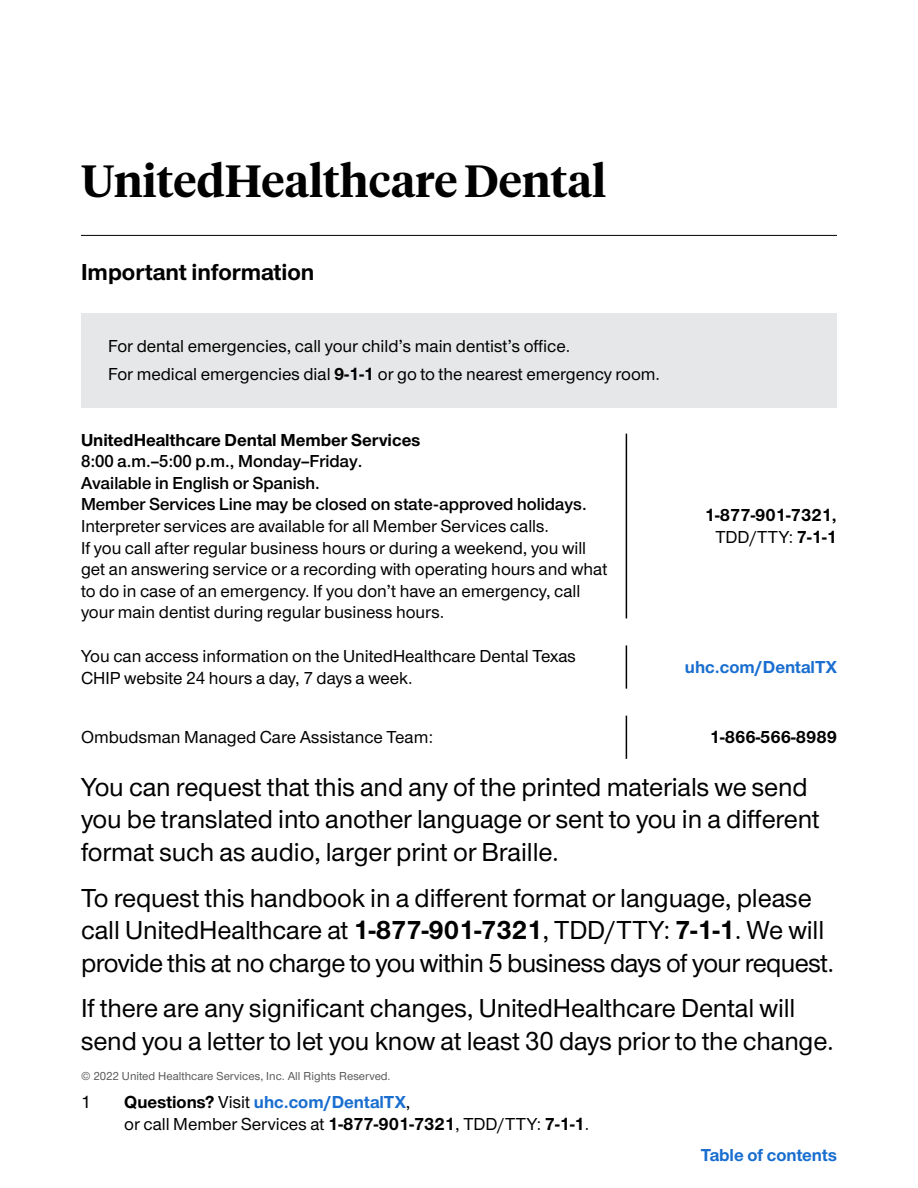
<style>
.page{position:relative;width:918px;height:1188px;background:#fff}
.page>*{position:absolute;margin:0;border:0;box-sizing:border-box;transform-origin:0 0}
.Head_1___30pt{font:600 45px "UHC Serif Headline";color:#000}
.Body___18pt{font:500 27px/32.4px "UHC Sans";letter-spacing:-.005em;color:#000}
.Head_3___16pt{font:700 24px "UHC Sans";color:#000}
.Body{font:500 18px/21.6px "UHC Sans";color:#000}
.Body_BEFORE_bullet{font:500 18px "UHC Sans";color:#000}
.Body-2{font:700 18px/21.6px "UHC Sans";color:#000;text-align:center}
.Body-3{font:700 18px "UHC Sans";color:#196ecf}
.codes_______8pt{font:500 12px "UHC Sans";color:#58595b}
.s1{font-weight:700}
.s2{font-weight:600}
.s3{font-weight:500}
.s4{font-weight:700;color:#196ecf}
</style>
<div class="page">
<hr style="left:81px;top:235px;width:756px;height:1px;background:#000">
<div style="left:81px;top:313px;width:756px;height:94px;background:#e6e7e8"></div>
<hr style="left:626px;top:434px;width:1px;height:184px;background:#000">
<hr style="left:626px;top:645px;width:1px;height:44px;background:#000">
<hr style="left:626px;top:716px;width:1px;height:43px;background:#000">
<p class="Head_1___30pt" style="left:81px;top:150px;width:527px">UnitedHealthcare Dental</p>
<p class="Head_3___16pt" style="left:81px;top:256px;width:235px">Important information</p>
<p class="Body_BEFORE_bullet" style="left:108px;top:334px;width:464px">For dental emergencies, call your child’s main dentist’s office.</p>
<p class="Body_BEFORE_bullet" style="left:108px;top:362px;width:554px">For medical emergencies dial <span class="s1">9-1-1</span> or go to the nearest emergency room.</p>
<p class="Body" style="left:81px;top:428px;width:528px"><span class="s1">UnitedHealthcare Dental Member Services<br></span><span class="s2">8:00 a.m.–5:00 p.m., Monday–Friday.<br>Available in English or Spanish.<br>Member Services Line may be closed on state-approved holidays.<br></span>Interpreter services are available for all Member Services calls.<br>If you call after regular business hours or during a weekend, you will get an answering service or a recording with operating hours and what to do in case of an emergency. If you don’t have an emergency, call your main dentist during regular business hours.</p>
<p class="Body-2" style="left:705px;top:504px;width:134px">1-877-901-7321,<br><span class="s3">TDD/TTY:</span> 7-1-1</p>
<p class="Body" style="left:81px;top:645px;width:497px">You can access information on the UnitedHealthcare Dental Texas<br>CHIP website 24 hours a day, 7 days a week.</p>
<p class="Body-3" style="left:685px;top:655px;width:154px">uhc.com/DentalTX</p>
<p class="Body" style="left:81px;top:726px;width:354px">Ombudsman Managed Care Assistance Team:</p>
<p class="Body-2" style="left:710px;top:726px;width:129px">1-866-566-8989</p>
<p class="Body___18pt" style="left:81px;top:770px;width:740px">You can request that this and any of the printed materials we send you be translated into another language or sent to you in a different format such as audio, larger print or Braille.</p>
<p class="Body___18pt" style="left:81px;top:880px;width:755px">To request this handbook in a different format or language, please call UnitedHealthcare at <span class="s1">1-877-901-7321</span>, TDD/TTY: <span class="s1">7-1-1</span>. We will provide this at no charge to you within 5 business days of your request.</p>
<p class="Body___18pt" style="left:81px;top:991px;width:754px">If there are any significant changes, UnitedHealthcare Dental will send you a letter to let you know at least 30 days prior to the change.</p>
<p class="codes_______8pt" style="left:81px;top:1068px;width:311px">© 2022 United Healthcare Services, Inc. All Rights Reserved.</p>
<p class="Body" style="left:81px;top:1091px;width:11px">1</p>
<p class="Body" style="left:124px;top:1091px;width:467px"><span class="s1">Questions?</span> Visit <span class="s4">uhc.com/DentalTX</span>,<br>or call Member Services at <span class="s1">1-877-901-7321</span>, TDD/TTY: <span class="s1">7-1-1</span>.</p>
<p class="Body-3" style="left:701px;top:1143px;width:138px">Table of contents</p>
</div>
